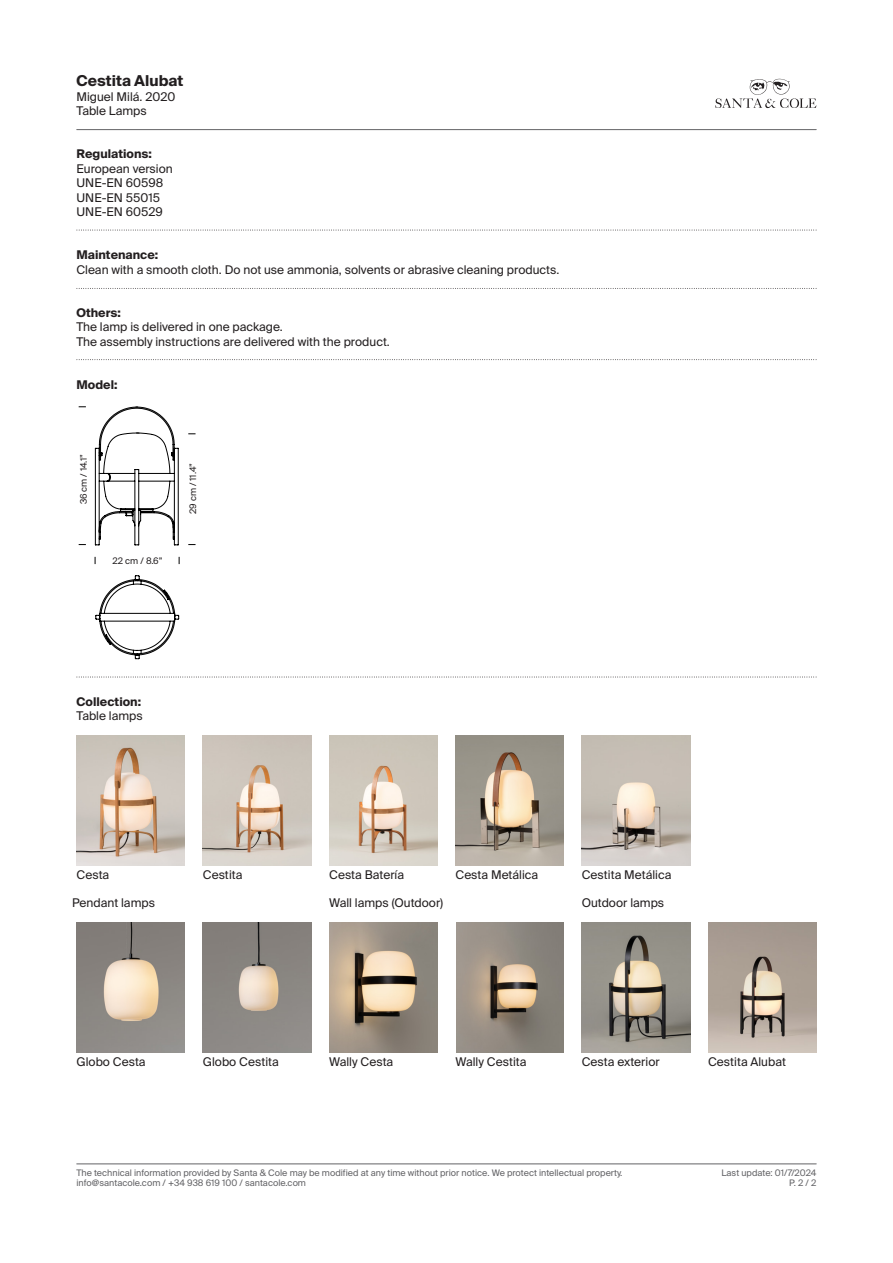
<style>
.page{position:relative;width:893px;height:1263px;background:#fff}
.page>*{position:absolute;margin:0;border:0;box-sizing:border-box;transform-origin:0 0}
.t1{font:700 15px "Suisse Intl";color:#231f20}
.t2{font:12px/14.4px "Suisse Intl";color:#231f20}
.t3{font:700 12px "Suisse Intl";color:#231f20}
.t4{font:9px "Suisse Intl";color:#636366}
.t5{font:9px "Suisse Intl";letter-spacing:-.01em;color:#231f20}
.s1{font-weight:700}
</style>
<div class="page">
<svg style="left:715px;top:79px;width:101px;height:29px"></svg>
<hr style="left:77px;top:129px;width:739px;height:1px;background:#636366">
<hr style="left:77px;top:1163px;width:739px;height:1px;background:#636366">
<svg style="left:77px;top:359px;width:740px;height:1px"></svg>
<svg style="left:77px;top:288px;width:740px;height:1px"></svg>
<svg style="left:77px;top:230px;width:740px;height:1px"></svg>
<svg style="left:77px;top:677px;width:740px;height:1px"></svg>
<svg style="left:95px;top:407px;width:85px;height:252px"></svg>
<img style="left:77px;top:735px;width:108px;height:130px">
<img style="left:77px;top:923px;width:108px;height:129px">
<img style="left:203px;top:923px;width:108px;height:129px">
<img style="left:582px;top:923px;width:108px;height:129px">
<img style="left:708px;top:923px;width:108px;height:129px">
<img style="left:203px;top:735px;width:108px;height:130px">
<img style="left:329px;top:735px;width:108px;height:130px">
<img style="left:455px;top:735px;width:109px;height:130px">
<img style="left:582px;top:735px;width:108px;height:130px">
<img style="left:330px;top:923px;width:107px;height:129px">
<img style="left:456px;top:923px;width:108px;height:129px">
<p class="t1" style="left:77px;top:72px;width:108px">Cestita Alubat</p>
<p class="t2" style="left:77px;top:89px;width:100px">Miguel Milá. 2020<br>Table Lamps</p>
<p class="t2" style="left:77px;top:147px;width:98px"><span class="s1">Regulations:<br></span>European version<br>UNE-EN 60598</p>
<p class="t2" style="left:77px;top:190px;width:85px">UNE-EN 55015</p>
<p class="t2" style="left:77px;top:205px;width:88px">UNE-EN 60529</p>
<p class="t2" style="left:77px;top:248px;width:484px"><span class="s1">Maintenance:<br></span>Clean with a smooth cloth. Do not use ammonia, solvents or abrasive cleaning products.</p>
<p class="t2" style="left:77px;top:305px;width:208px"><span class="s1">Others:<br></span>The lamp is delivered in one package.</p>
<p class="t2" style="left:77px;top:334px;width:315px">The assembly instructions are delivered with the product.</p>
<p class="t3" style="left:77px;top:378px;width:42px">Model:</p>
<p class="t5" style="left:78px;top:504px;width:52px;rotate:-90deg">36 cm / 14.1”</p>
<p class="t5" style="left:188px;top:514px;width:52px;rotate:-90deg">29 cm / 11.4”</p>
<p class="t5" style="left:112px;top:556px;width:52px">22 cm / 8.6”</p>
<p class="t3" style="left:77px;top:694px;width:66px">Collection:</p>
<p class="t2" style="left:77px;top:709px;width:68px">Table lamps</p>
<p class="t2" style="left:77px;top:867px;width:34px">Cesta</p>
<p class="t2" style="left:203px;top:867px;width:41px">Cestita</p>
<p class="t2" style="left:329px;top:867px;width:76px">Cesta Batería</p>
<p class="t2" style="left:455px;top:867px;width:84px">Cesta Metálica</p>
<p class="t2" style="left:582px;top:867px;width:91px">Cestita Metálica</p>
<p class="t2" style="left:72px;top:896px;width:84px">Pendant lamps</p>
<p class="t2" style="left:329px;top:896px;width:116px">Wall lamps (Outdoor)</p>
<p class="t2" style="left:582px;top:896px;width:84px">Outdoor lamps</p>
<p class="t2" style="left:77px;top:1054px;width:71px">Globo Cesta</p>
<p class="t2" style="left:203px;top:1054px;width:77px">Globo Cestita</p>
<p class="t2" style="left:329px;top:1054px;width:66px">Wally Cesta</p>
<p class="t2" style="left:455px;top:1054px;width:72px">Wally Cestita</p>
<p class="t2" style="left:582px;top:1054px;width:79px">Cesta exterior</p>
<p class="t2" style="left:708px;top:1054px;width:79px">Cestita Alubat</p>
<p class="t4" style="left:77px;top:1167px;width:547px">The technical information provided by Santa &amp; Cole may be modified at any time without prior notice. We protect intellectual property.</p>
<p class="t4" style="left:721px;top:1167px;width:96px">Last update: 01/7/2024</p>
<p class="t4" style="left:77px;top:1178px;width:231px">info@santacole.com / +34 938 619 100 / santacole.com</p>
<p class="t4" style="left:789px;top:1178px;width:29px">P. 2 / 2</p>
</div>
